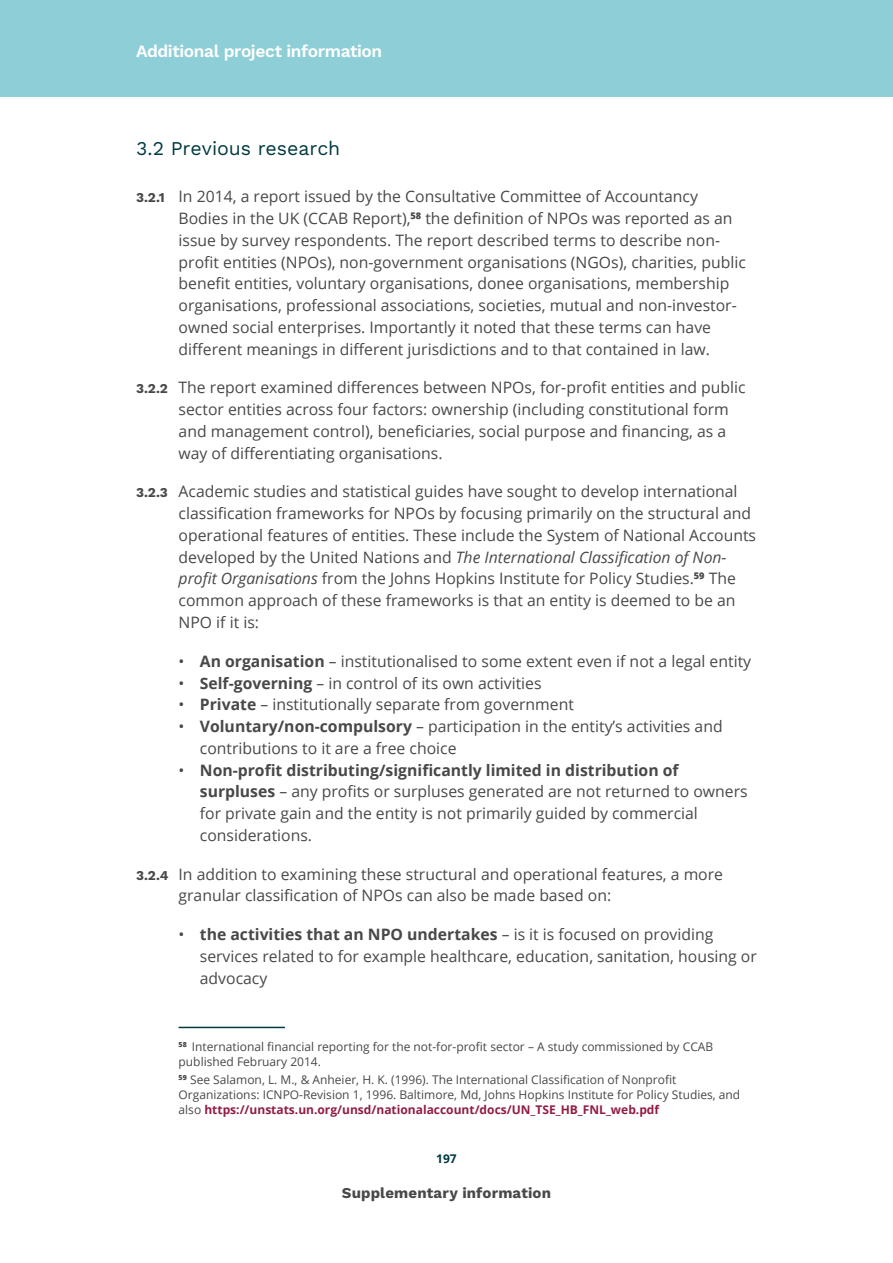
<style>
.page{position:relative;width:893px;height:1263px;background:#fff}
.page>*{position:absolute;margin:0;border:0;box-sizing:border-box;transform-origin:0 0}
.t1{font:19.5px "Work Sans";letter-spacing:-.005em;color:#003a3f}
.t2{font:600 17.25px "Work Sans";letter-spacing:-.025em;color:#fff}
.t3{font:15.75px/21.8px "Open Sans";color:#494849}
.t4{font:700 15px "Work Sans";letter-spacing:.01em;color:#494849}
.t5{font:12px/15px "Open Sans";color:#494849}
.t6{font:700 12px "Open Sans";color:#003a3f}
.s1{font-family:"Work Sans";font-weight:700;font-size:13.5px}
.s2{font-style:italic}
.s3{font-weight:700}
.s4{font-weight:700;color:#911d42}
</style>
<div class="page">
<div style="left:0;top:0;width:893px;height:97px;background:#8ecfd7"></div>
<hr style="left:179px;top:1027px;width:106px;height:1px;background:#003a3f">
<p class="t2" style="left:136px;top:41px;width:248px">Additional project information</p>
<p class="t1" style="left:136px;top:137px;width:206px">3.2 Previous research</p>
<p class="t3" style="left:179px;top:185px;width:569px;text-indent:-43px"><span class="s1">3.2.1</span> In 2014, a report issued by the Consultative Committee of Accountancy Bodies in the UK (CCAB Report),<sup>58</sup> the definition of NPOs was reported as an issue by survey respondents. The report described terms to describe non&shy;profit entities (NPOs), non-government organisations (NGOs), charities, public benefit entities, voluntary organisations, donee organisations, membership organisations, professional associations, societies, mutual and non-investor&shy;owned social enterprises. Importantly it noted that these terms can have different meanings in different jurisdictions and to that contained in law.</p>
<p class="t3" style="left:179px;top:376px;width:568px;text-indent:-43px"><span class="s1">3.2.2</span> The report examined differences between NPOs, for-profit entities and public sector entities across four factors: ownership (including constitutional form and management control), beneficiaries, social purpose and financing, as a way of differentiating organisations.</p>
<p class="t3" style="left:179px;top:480px;width:579px;text-indent:-43px"><span class="s1">3.2.3</span> Academic studies and statistical guides have sought to develop international classification frameworks for NPOs by focusing primarily on the structural and operational features of entities. These include the System of National Accounts developed by the United Nations and <span class="s2">The International Classification of Non&shy;profit Organisations</span> from the Johns Hopkins Institute for Policy Studies.<sup>59</sup> The common approach of these frameworks is that an entity is deemed to be an NPO if it is:</p>
<p class="t3" style="left:179px;top:650px;width:574px">• <span class="s3">An organisation</span> – institutionalised to some extent even if not a legal entity</p>
<p class="t3" style="left:179px;top:671px;width:364px">• <span class="s3">Self-governing</span> – in control of its own activities</p>
<p class="t3" style="left:179px;top:693px;width:397px">• <span class="s3">Private</span> – institutionally separate from government</p>
<p class="t3" style="left:200px;top:715px;width:524px;text-indent:-21px">• <span class="s3">Voluntary/non-compulsory</span> – participation in the entity’s activities and contributions to it are a free choice</p>
<p class="t3" style="left:200px;top:758px;width:549px;text-indent:-21px">• <span class="s3">Non-profit distributing/significantly limited in distribution of surpluses</span> – any profits or surpluses generated are not returned to owners for private gain and the entity is not primarily guided by commercial considerations.</p>
<p class="t3" style="left:179px;top:862px;width:546px;text-indent:-43px"><span class="s1">3.2.4</span> In addition to examining these structural and operational features, a more granular classification of NPOs can also be made based on:</p>
<p class="t3" style="left:200px;top:923px;width:558px;text-indent:-21px">• <span class="s3">the activities that an NPO undertakes</span> – is it is focused on providing services related to for example healthcare, education, sanitation, housing or advocacy</p>
<p class="t5" style="left:179px;top:1039px;width:536px"><sup>58</sup> International financial reporting for the not-for-profit sector – A study commissioned by CCAB published February 2014.</p>
<p class="t5" style="left:179px;top:1072px;width:563px"><sup>59</sup> See Salamon, L. M., &amp; Anheier, H. K. (1996). The International Classification of Nonprofit<br>Organizations: ICNPO-Revision 1, 1996. Baltimore, Md, Johns Hopkins Institute for Policy Studies, and also <span class="s4">https://unstats.un.org/unsd/nationalaccount/docs/UN_TSE_HB_FNL_web.pdf</span></p>
<p class="t6" style="left:436px;top:1150px;width:22px">197</p>
<p class="t4" style="left:342px;top:1184px;width:210px">Supplementary information</p>
</div>
